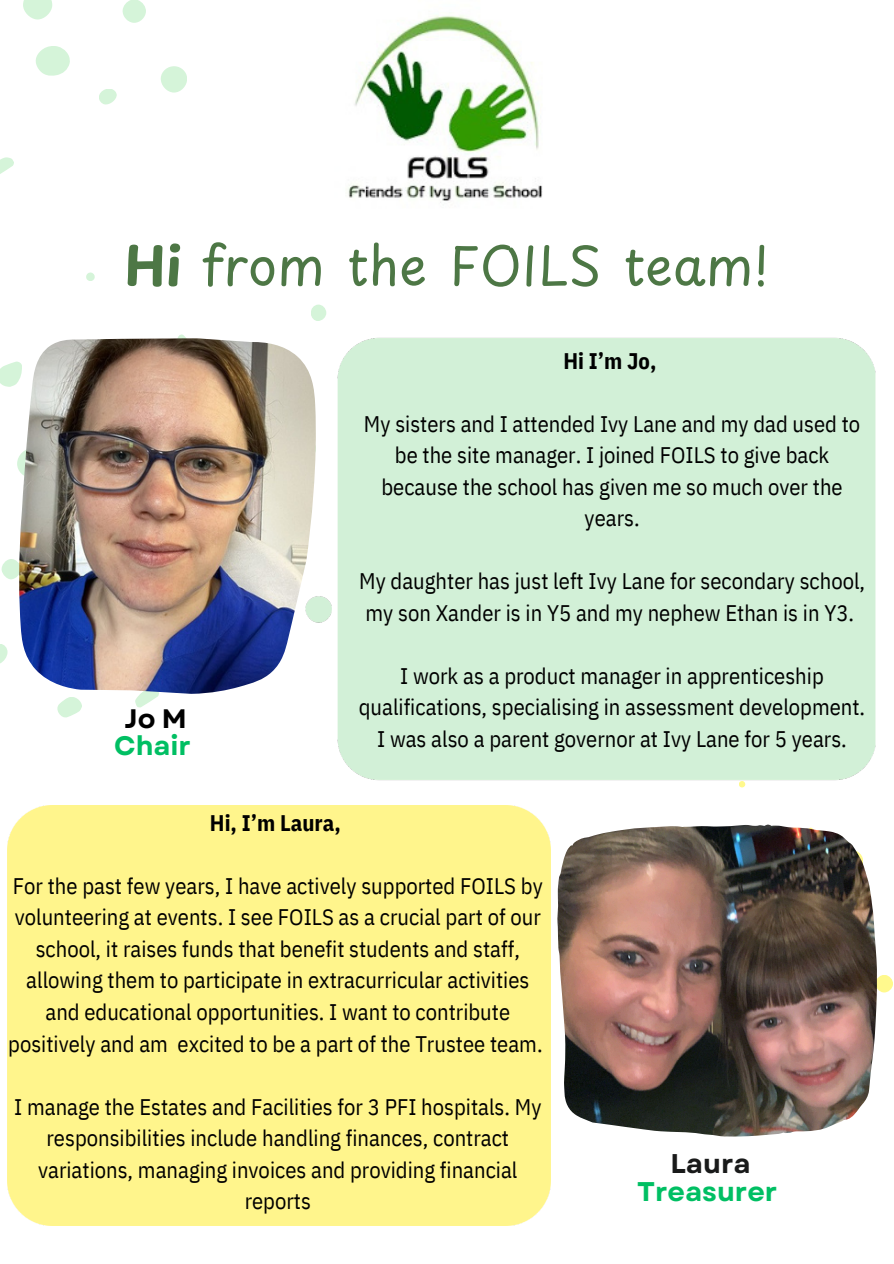
<style>
.page{position:relative;width:894px;height:1264px;background:#fff}
.page>*{position:absolute;margin:0;border:0;box-sizing:border-box;transform-origin:0 0}
.t1{font:52.5px "Playpen Sans";color:#4d7745}
.t2{font:700 27px/28.2px "Garet";color:#00bf63;text-align:center}
.t3{font:700 26.7px/27px "Garet";color:#00bf63;text-align:center}
.t4{font:22.5px/31.5px "IBM Plex Sans Cond";color:#000;text-align:center}
.t5{font:700 22.5px "IBM Plex Sans Cond";color:#000}
.s1{font-weight:700}
.s2{color:#000}
.s3{color:#191a1a}
</style>
<div class="page">
<img style="left:348px;top:15px;width:195px;height:188px">
<svg style="left:876px;top:974px;width:16px;height:18px"></svg>
<img style="left:557px;top:824px;width:319px;height:312px">
<svg style="left:0;top:361px;width:19px;height:26px"></svg>
<svg style="left:0;top:644px;width:8px;height:19px"></svg>
<svg style="left:2px;top:559px;width:17px;height:20px"></svg>
<svg style="left:17px;top:447px;width:32px;height:31px"></svg>
<svg style="left:57px;top:697px;width:25px;height:20px"></svg>
<svg style="left:86px;top:272px;width:9px;height:9px"></svg>
<svg style="left:135px;top:693px;width:24px;height:14px"></svg>
<svg style="left:178px;top:334px;width:8px;height:4px"></svg>
<div style="left:311px;top:304px;width:15px;height:17px;background:#d5f4d9;border-radius:50%"></div>
<img style="left:19px;top:338px;width:297px;height:355px">
<svg style="left:0;top:157px;width:14px;height:17px"></svg>
<svg style="left:23px;top:0;width:29px;height:19px"></svg>
<svg style="left:36px;top:46px;width:34px;height:30px"></svg>
<svg style="left:99px;top:89px;width:18px;height:15px"></svg>
<svg style="left:123px;top:0;width:23px;height:23px"></svg>
<svg style="left:161px;top:66px;width:26px;height:27px"></svg>
<p class="t1" style="left:124px;top:224px;width:646px"><span class="s1">Hi</span> from the FOILS team!</p>
<p class="t5" style="left:563px;top:345px;width:94px">Hi I’m Jo,</p>
<p class="t4" style="left:364px;top:407px;width:497px">My sisters and I attended Ivy Lane and my dad used to be the site manager. I joined FOILS to give back because the school has given me so much over the years.</p>
<h3 class="t3" style="left:114px;top:705px;width:78px"><span class="s2">Jo M<br></span>Chair</h3>
<p class="t4" style="left:359px;top:565px;width:507px;text-align:left">My daughter has just left Ivy Lane for secondary school, my son Xander is in Y5 and my nephew Ethan is in Y3.</p>
<h2 class="t4" style="left:358px;top:659px;width:508px">I work as a product manager in apprenticeship qualifications, specialising in assessment development.<br>I was also a parent governor at Ivy Lane for 5 years.</h2>
<p class="t5" style="left:210px;top:807px;width:132px">Hi, I’m Laura,</p>
<h3 class="t4" style="left:8px;top:869px;width:536px">For the past few years, I have actively supported FOILS by volunteering at events. I see FOILS as a crucial part of our school, it raises funds that benefit students and staff, allowing them to participate in extracurricular activities and educational opportunities. I want to contribute positively and am excited to be a part of the Trustee team.</h3>
<p class="t4" style="left:14px;top:1090px;width:528px">I manage the Estates and Facilities for 3 PFI hospitals. My responsibilities include handling finances, contract variations, managing invoices and providing financial reports</p>
<p class="t2" style="left:637px;top:1149px;width:141px"><span class="s3">Laura<br></span>Treasurer</p>
</div>
